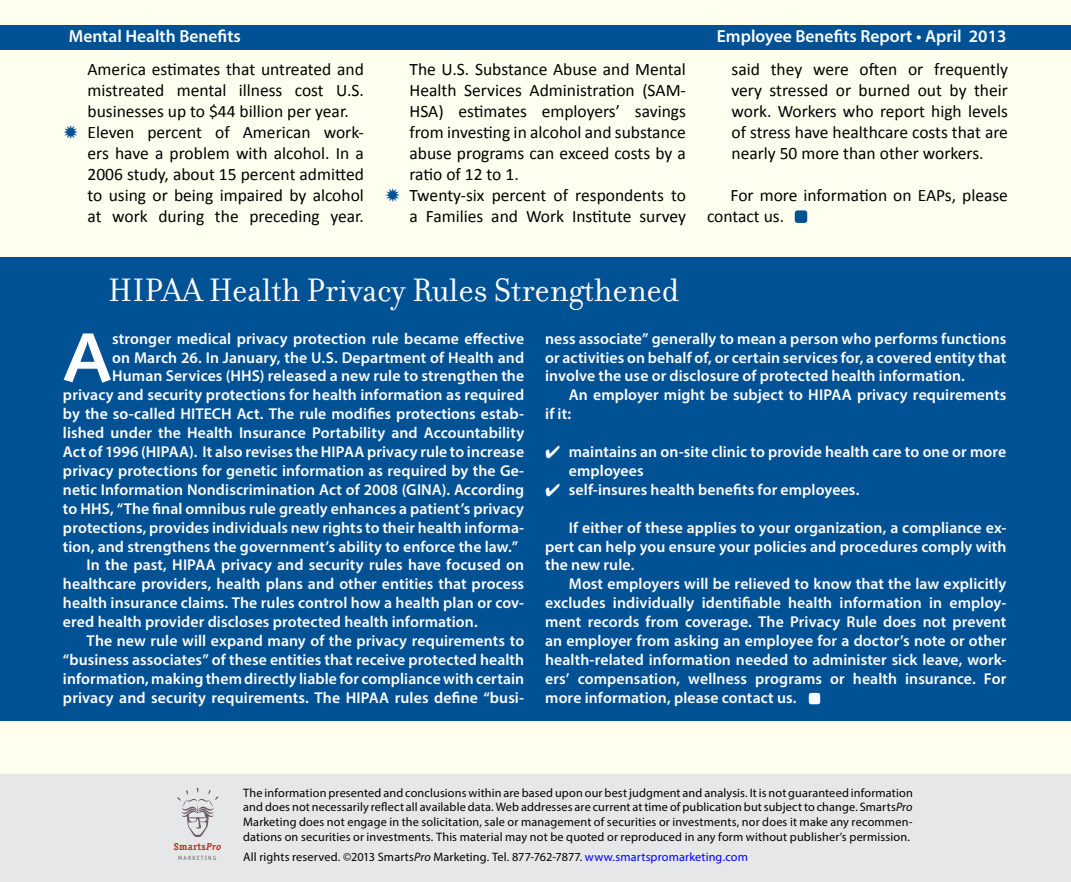
<style>
.page{position:relative;width:1071px;height:882px;background:#fff}
.page>*{position:absolute;margin:0;border:0;box-sizing:border-box;transform-origin:0 0}
.t1{font:69.48px "Humanist 531 BT Bold A";color:#fff}
.t2{font:35px "Filosofia";color:#fff}
.t3{font:17.5px/21px "Calibri";color:#000}
.t4{font:600 17.5px "Myriad Pro";color:#fff}
.t5{font:600 15.75px/18.9px "Myriad Pro";letter-spacing:.005em;color:#fff;text-align:justify}
.t6{font:12.25px/14.7px "Myriad Pro";letter-spacing:.01em;color:#000;text-align:justify}
.t7{font:700 9.97px "Officina Serif";letter-spacing:.03em;color:#b13427}
.t8{font:6.12px "Officina Sans";letter-spacing:.2em;color:#6c5c65}
.s1{font-style:italic}
.s2{color:#00f}
</style>
<div class="page">
<div style="left:1px;top:1px;width:1070px;height:881px;background:#fffff0"></div>
<div style="left:0;top:25px;width:1071px;height:24px;background:#005295"></div>
<div style="left:0;top:775px;width:1071px;height:107px;background:#e6e7e8"></div>
<svg style="left:178px;top:788px;width:40px;height:49px"></svg>
<div style="left:0;top:257px;width:1071px;height:464px;background:#005295"></div>
<div style="left:809px;top:693px;width:11px;height:11px;background:#fff;border-radius:3px"></div>
<div style="left:795px;top:210px;width:12px;height:13px;background:#005295;border-radius:3px"></div>
<p class="t4" style="left:69px;top:25px;width:174px">Mental Health Benefits</p>
<p class="t4" style="left:717px;top:25px;width:291px">Employee Benefits Report • April 2013</p>
<p class="t3" style="left:88px;top:59px;width:278px">America estimates that untreated and mistreated mental illness cost U.S. businesses up to $44 billion per year.<br>Eleven percent of American work&shy;ers have a problem with alcohol. In a 2006 study, about 15 percent admitted to using or being impaired by alcohol at work during the preceding year.</p>
<p class="t3" style="left:410px;top:59px;width:278px">The U.S. Substance Abuse and Mental Health Services Administration (SAM-HSA) estimates employers’ savings from investing in alcohol and substance abuse programs can exceed costs by a ratio of 12 to 1.<br>Twenty-six percent of respondents to a Families and Work Institute survey</p>
<p class="t3" style="left:732px;top:59px;width:278px;text-align:justify">said they were often or frequently very stressed or burned out by their work. Workers who report high levels of stress have healthcare costs that are nearly 50 more than other workers.</p>
<p class="t3" style="left:707px;top:184px;width:302px;text-indent:24px">For more information on EAPs, please contact us.</p>
<h2 class="t2" style="left:108px;top:271px;width:573px">HIPAA Health Privacy Rules Strengthened</h2>
<h1 class="t1" style="left:63px;top:315px;width:51px">A</h1>
<p class="t5" style="left:112px;top:328px;width:414px">stronger medical privacy protection rule became effective</p>
<p class="t5" style="left:545px;top:328px;width:463px">ness associate” generally to mean a person who performs functions or activities on behalf of, or certain services for, a covered entity that involve the use or disclosure of protected health information.</p>
<p class="t5" style="left:545px;top:385px;width:463px;text-indent:24px">An employer might be subject to HIPAA privacy requirements if it:</p>
<p class="t5" style="left:569px;top:442px;width:439px;text-indent:-24px">✔ maintains an on-site clinic to provide health care to one or more employees</p>
<p class="t5" style="left:545px;top:480px;width:316px">✔ self-insures health benefits for employees.</p>
<p class="t5" style="left:545px;top:517px;width:463px;text-indent:24px">If either of these applies to your organization, a compliance ex&shy;pert can help you ensure your policies and procedures comply with the new rule.</p>
<p class="t5" style="left:545px;top:574px;width:463px;text-indent:24px">Most employers will be relieved to know that the law explicitly excludes individually identifiable health information in employ&shy;ment records from coverage. The Privacy Rule does not prevent an employer from asking an employee for a doctor’s note or other health-related information needed to administer sick leave, work&shy;ers’ compensation, wellness programs or health insurance. For more information, please contact us.</p>
<p class="t5" style="left:112px;top:347px;width:414px">on March 26. In January, the U.S. Department of Health and</p>
<p class="t5" style="left:112px;top:366px;width:414px">Human Services (HHS) released a new rule to strengthen the</p>
<p class="t5" style="left:63px;top:385px;width:463px">privacy and security protections for health information as required</p>
<p class="t5" style="left:63px;top:404px;width:463px">by the so-called HITECH Act. The rule modifies protections estab-</p>
<p class="t5" style="left:63px;top:423px;width:463px">lished under the Health Insurance Portability and Accountability</p>
<p class="t5" style="left:63px;top:442px;width:463px">Act of 1996 (HIPAA). It also revises the HIPAA privacy rule to increase</p>
<p class="t5" style="left:63px;top:461px;width:463px">privacy protections for genetic information as required by the Ge-</p>
<p class="t5" style="left:63px;top:480px;width:463px">netic Information Nondiscrimination Act of 2008 (GINA). According</p>
<p class="t5" style="left:63px;top:499px;width:463px">to HHS, “The final omnibus rule greatly enhances a patient’s privacy</p>
<p class="t5" style="left:63px;top:517px;width:463px">protections, provides individuals new rights to their health informa-</p>
<p class="t5" style="left:63px;top:536px;width:457px">tion, and strengthens the government’s ability to enforce the law.”</p>
<p class="t5" style="left:87px;top:555px;width:439px">In the past, HIPAA privacy and security rules have focused on</p>
<p class="t5" style="left:63px;top:574px;width:463px">healthcare providers, health plans and other entities that process</p>
<p class="t5" style="left:63px;top:593px;width:463px">health insurance claims. The rules control how a health plan or cov-</p>
<p class="t5" style="left:63px;top:612px;width:416px">ered health provider discloses protected health information.</p>
<p class="t5" style="left:87px;top:631px;width:439px">The new rule will expand many of the privacy requirements to</p>
<p class="t5" style="left:63px;top:650px;width:463px">“business associates” of these entities that receive protected health</p>
<p class="t5" style="left:63px;top:669px;width:463px">information, making them directly liable for compliance with certain</p>
<p class="t5" style="left:63px;top:688px;width:463px">privacy and security requirements. The HIPAA rules define “busi-</p>
<p class="t7" style="left:174px;top:841px;width:49px">Smarts<span class="s1">Pro</span></p>
<p class="t8" style="left:178px;top:854px;width:40px">MARKETING</p>
<p class="t6" style="left:243px;top:785px;width:671px">The information presented and conclusions within are based upon our best judgment and analysis. It is not guaranteed information and does not necessarily reflect all available data. Web addresses are current at time of publication but subject to change. Smarts<span class="s1">Pro </span>Marketing does not engage in the solicitation, sale or management of securities or investments, nor does it make any recommen&shy;dations on securities or investments. This material may not be quoted or reproduced in any form without publisher’s permission.</p>
<p class="t6" style="left:243px;top:849px;width:506px">All rights reserved. ©2013 Smarts<span class="s1">Pro</span> Marketing. Tel. 877-762-7877. <span class="s2">www.smartspromarketing.com</span></p>
</div>
